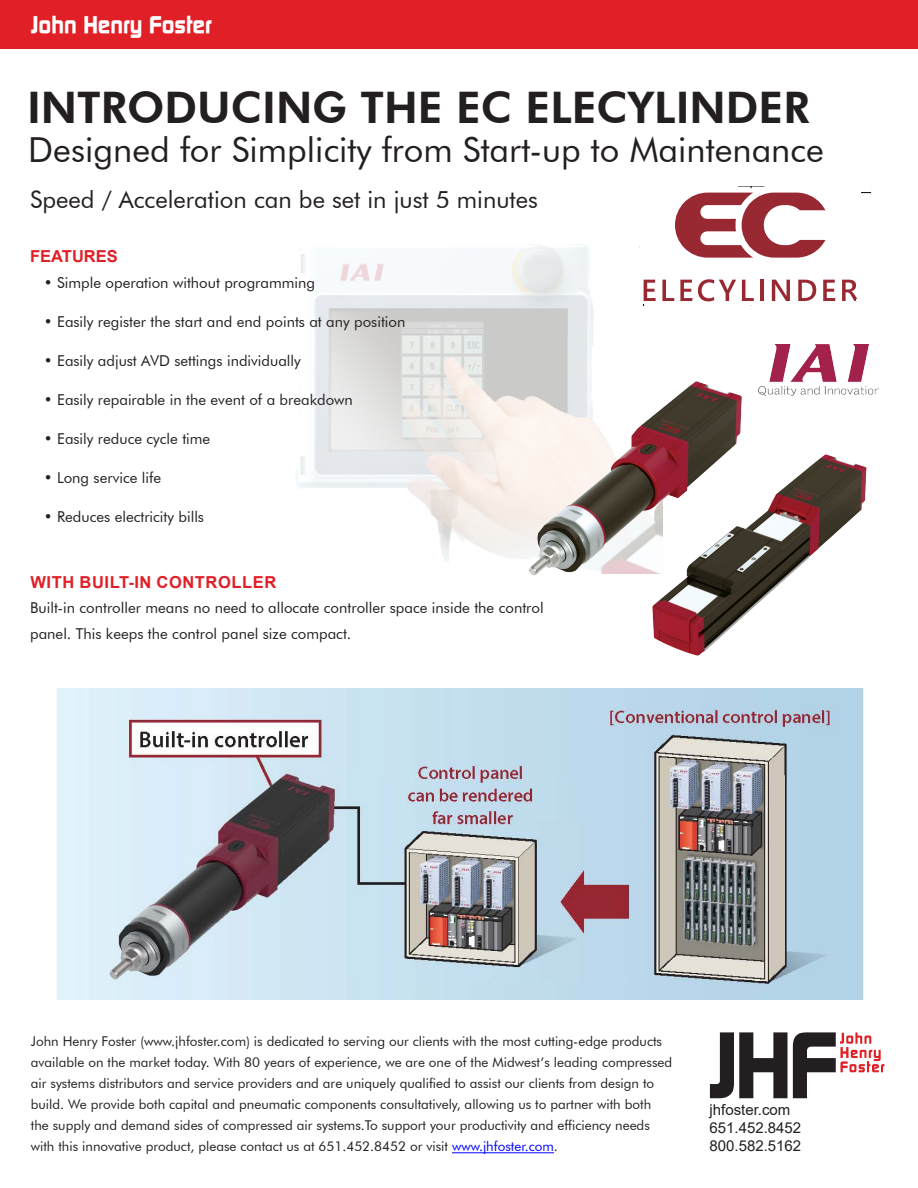
<style>
.page{position:relative;width:918px;height:1188px;background:#fff}
.page>*{position:absolute;margin:0;border:0;box-sizing:border-box;transform-origin:0 0}
.t1{font:800 43.5px "Futura BT";color:#231f20}
.t2{font:34.5px "Futura BT";color:#231f20}
.t3{font:24px "Futura BT";color:#231f20}
.t4{font:700 24px "Continuum";color:#fff}
.t5{font:700 16.5px "Arial";letter-spacing:.035em;color:#e01f26}
.t6{font:700 16.5px "Arial";color:#e01f26}
.t7{font:15px/25.5px "Futura BT";color:#231f20}
.t8{font:15px "Arial";color:#231f20}
.t9{font:13.5px/21px "Futura BT";color:#231f20}
.s1{color:#00f}
</style>
<div class="page">
<div style="left:0;top:0;width:918px;height:48px;background:#e01f26"></div>
<svg style="left:710px;top:1032px;width:174px;height:66px"></svg>
<svg style="left:663px;top:280px;width:11px;height:21px"></svg>
<svg style="left:680px;top:280px;width:12px;height:21px"></svg>
<svg style="left:742px;top:280px;width:12px;height:21px"></svg>
<hr style="left:760px;top:280px;width:4px;height:21px;background:#982831">
<svg style="left:823px;top:280px;width:12px;height:21px"></svg>
<svg style="left:698px;top:279px;width:38px;height:22px"></svg>
<svg style="left:772px;top:280px;width:18px;height:21px"></svg>
<svg style="left:798px;top:280px;width:18px;height:21px"></svg>
<svg style="left:842px;top:280px;width:16px;height:21px"></svg>
<svg style="left:675px;top:187px;width:150px;height:71px"></svg>
<img style="left:652px;top:454px;width:215px;height:202px">
<img style="left:296px;top:244px;width:367px;height:319px">
<img style="left:508px;top:324px;width:247px;height:273px">
<div style="left:626px;top:294px;width:17px;height:17px;background:#fff"></div>
<div style="left:857px;top:300px;width:7px;height:8px;background:#fff"></div>
<img style="left:758px;top:344px;width:121px;height:52px">
<img style="left:56px;top:688px;width:808px;height:312px">
<hr style="left:452px;top:1152px;width:102px;height:1px;background:#00f">
<p class="t4" style="left:31px;top:8px;width:182px">John Henry Foster</p>
<p class="t1" style="left:27px;top:81px;width:784px">INTRODUCING THE EC ELECYLINDER</p>
<p class="t2" style="left:28px;top:129px;width:797px">Designed for Simplicity from Start-up to Maintenance</p>
<p class="t3" style="left:30px;top:184px;width:509px">Speed / Acceleration can be set in just 5 minutes</p>
<p class="t6" style="left:30px;top:245px;width:89px">FEATURES</p>
<p class="t7" style="left:44px;top:270px;width:273px">• Simple operation without programming</p>
<p class="t7" style="left:44px;top:309px;width:363px">• Easily register the start and end points at any position</p>
<p class="t7" style="left:44px;top:348px;width:259px">• Easily adjust AVD settings individually</p>
<p class="t7" style="left:44px;top:387px;width:311px">• Easily repairable in the event of a breakdown</p>
<p class="t7" style="left:44px;top:426px;width:168px">• Easily reduce cycle time</p>
<p class="t7" style="left:44px;top:465px;width:119px">• Long service life</p>
<p class="t7" style="left:44px;top:504px;width:162px">• Reduces electricity bills</p>
<p class="t5" style="left:30px;top:570px;width:247px">WITH BUILT-IN CONTROLLER</p>
<p class="t7" style="left:30px;top:595px;width:515px">Built-in controller means no need to allocate controller space inside the control panel. This keeps the control panel size compact.</p>
<p class="t9" style="left:31px;top:1031px;width:643px">John Henry Foster (www.jhfoster.com) is dedicated to serving our clients with the most cutting-edge products available on the market today. With 80 years of experience, we are one of the Midwest’s leading compressed air systems distributors and service providers and are uniquely qualified to assist our clients from design to build. We provide both capital and pneumatic components consultatively, allowing us to partner with both the supply and demand sides of compressed air systems.To support your productivity and efficiency needs with this innovative product, please contact us at 651.452.8452 or visit <span class="s1">www.jhfoster.com</span>.</p>
<p class="t8" style="left:710px;top:1100px;width:82px">jhfoster.com</p>
<p class="t8" style="left:710px;top:1118px;width:93px">651.452.8452</p>
<p class="t8" style="left:710px;top:1136px;width:93px">800.582.5162</p>
</div>
